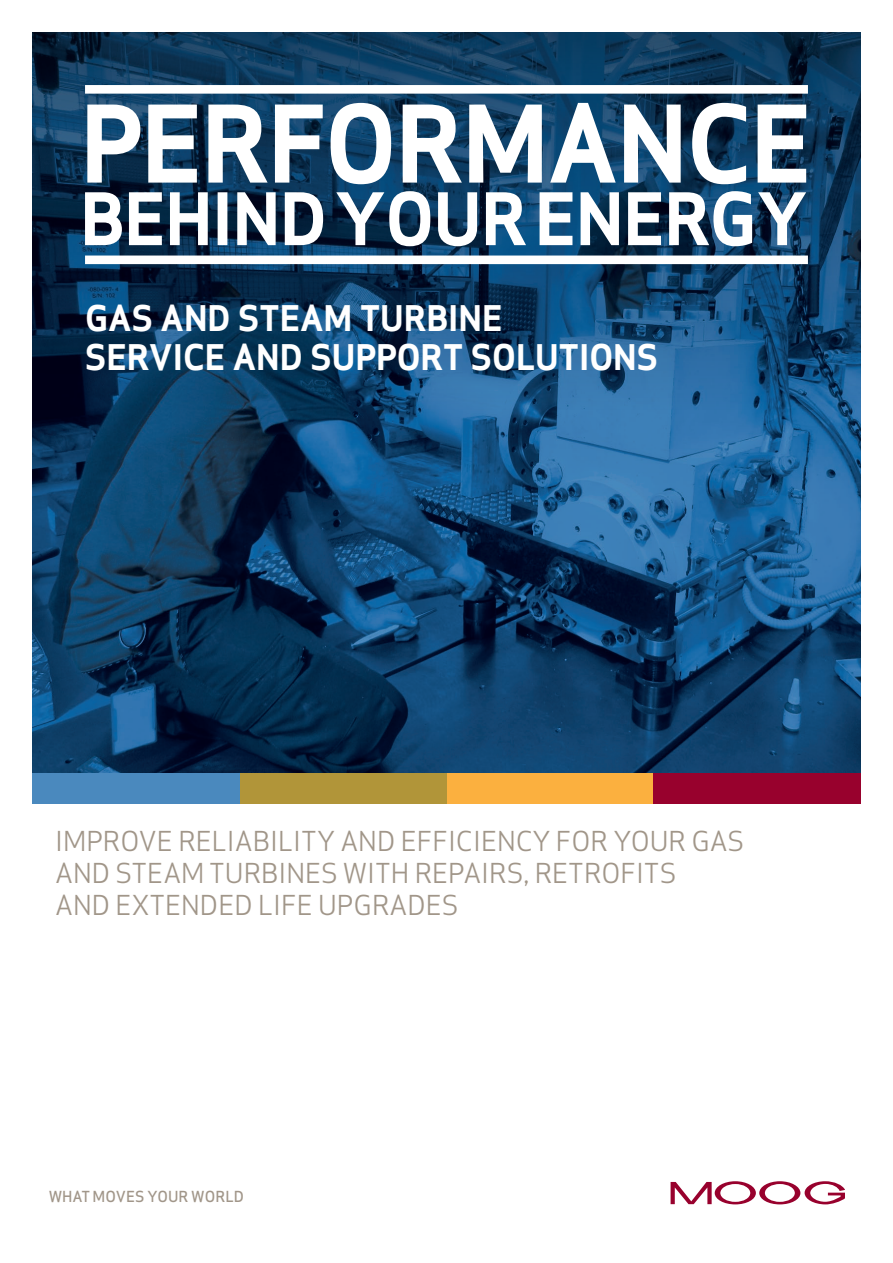
<style>
.page{position:relative;width:893px;height:1263px;background:#fff}
.page>*{position:absolute;margin:0;border:0;box-sizing:border-box;transform-origin:0 0}
.t1{font:34.5px/39px "Apex Sans Bold C";color:#fff}
.t2{font:26.85px/32.2px "Apex Sans";color:#a19689}
.body_copy{font:500 14.85px "Apex Sans";color:#a19689}
</style>
<div class="page">
<img style="left:32px;top:411px;width:829px;height:362px">
<div style="left:32px;top:773px;width:208px;height:31px;background:#4a89be"></div>
<div style="left:240px;top:773px;width:208px;height:31px;background:#b19539"></div>
<div style="left:447px;top:773px;width:206px;height:31px;background:#fbb03f"></div>
<div style="left:653px;top:773px;width:208px;height:31px;background:#98012d"></div>
<svg style="left:671px;top:1181px;width:173px;height:23px"></svg>
<svg style="left:32px;top:32px;width:829px;height:379px;background:#0f3e65"></svg>
<div style="left:85px;top:85px;width:723px;height:9px;background:#fff"></div>
<div style="left:85px;top:255px;width:723px;height:9px;background:#fff"></div>
<svg style="left:85px;top:191px;width:721px;height:55px"></svg>
<svg style="left:87px;top:103px;width:719px;height:81px"></svg>
<p class="t1" style="left:85px;top:299px;width:575px">GAS AND STEAM TURBINE<br>SERVICE AND SUPPORT SOLUTIONS</p>
<p class="t2" style="left:55px;top:822px;width:691px">IMPROVE RELIABILITY AND EFFICIENCY FOR YOUR GAS<br>AND STEAM TURBINES WITH REPAIRS, RETROFITS<br>AND EXTENDED LIFE UPGRADES</p>
<p class="body_copy" style="left:49px;top:1184px;width:197px">WHAT MOVES YOUR WORLD</p>
</div>
